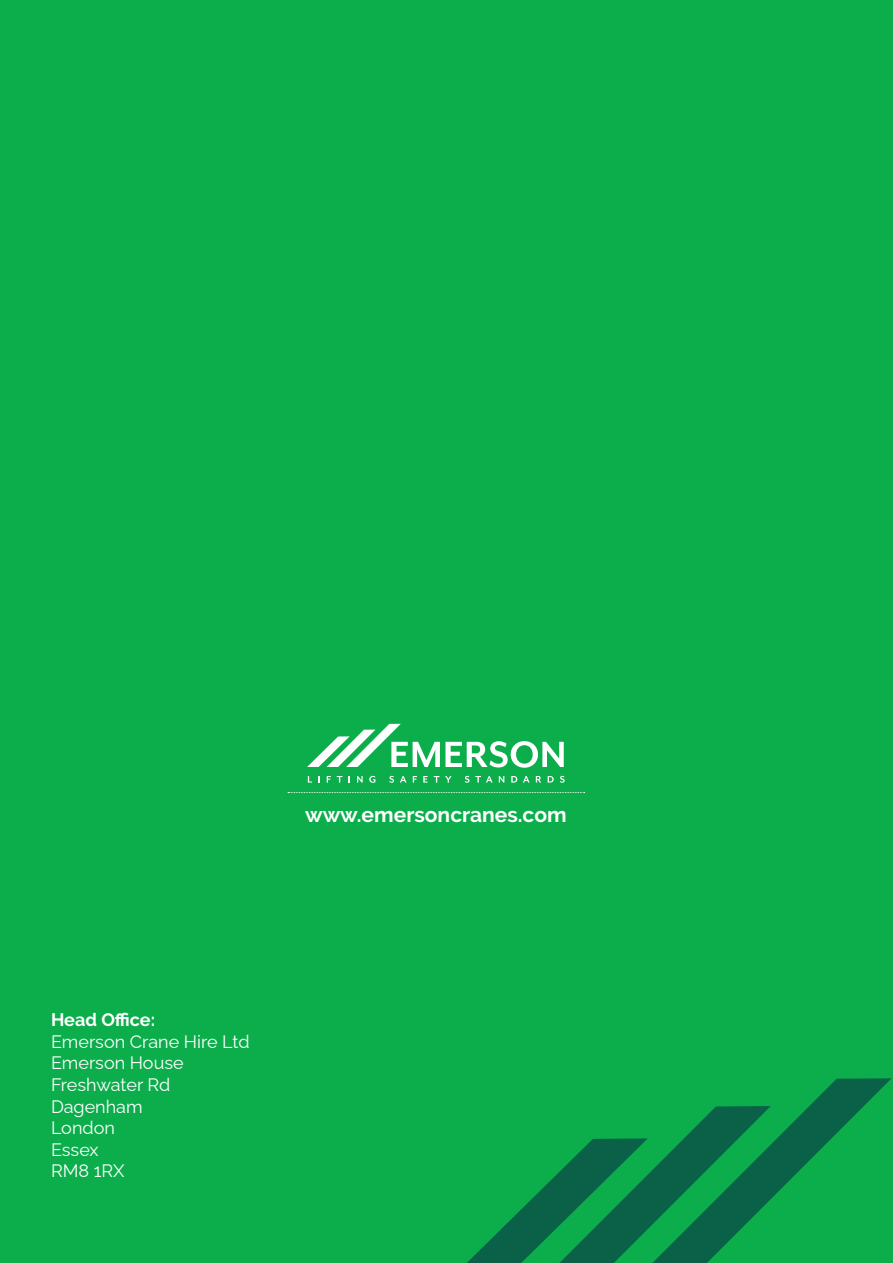
<style>
.page{position:relative;width:893px;height:1263px;background:#0cae4c}
.page>*{position:absolute;margin:0;border:0;box-sizing:border-box;transform-origin:0 0}
.Paragraph_Header{font:700 21px "Raleway";color:#fff}
.Green_Headers{font:18px "Raleway";color:#fff}
.Green_Headers-2{font:700 18px "Raleway";color:#fff}
</style>
<div class="page">
<svg style="left:467px;top:1078px;width:424px;height:185px"></svg>
<svg style="left:288px;top:792px;width:297px;height:1px"></svg>
<svg style="left:308px;top:776px;width:4px;height:6px"></svg>
<svg style="left:318px;top:776px;width:2px;height:6px"></svg>
<svg style="left:327px;top:776px;width:4px;height:6px"></svg>
<svg style="left:337px;top:776px;width:5px;height:6px"></svg>
<svg style="left:357px;top:776px;width:6px;height:6px"></svg>
<svg style="left:369px;top:776px;width:6px;height:7px"></svg>
<svg style="left:389px;top:776px;width:5px;height:7px"></svg>
<svg style="left:400px;top:776px;width:6px;height:6px"></svg>
<svg style="left:413px;top:776px;width:4px;height:6px"></svg>
<svg style="left:423px;top:776px;width:5px;height:6px"></svg>
<svg style="left:434px;top:776px;width:5px;height:6px"></svg>
<svg style="left:445px;top:776px;width:7px;height:6px"></svg>
<svg style="left:465px;top:776px;width:4px;height:7px"></svg>
<svg style="left:475px;top:776px;width:17px;height:6px"></svg>
<svg style="left:499px;top:776px;width:5px;height:6px"></svg>
<svg style="left:511px;top:776px;width:6px;height:6px"></svg>
<svg style="left:523px;top:776px;width:6px;height:6px"></svg>
<svg style="left:536px;top:776px;width:5px;height:6px"></svg>
<svg style="left:548px;top:776px;width:6px;height:6px"></svg>
<svg style="left:560px;top:776px;width:5px;height:7px"></svg>
<svg style="left:307px;top:724px;width:257px;height:44px"></svg>
<p class="Paragraph_Header" style="left:305px;top:803px;width:263px">www.emersoncranes.com</p>
<p class="Green_Headers-2" style="left:51px;top:1009px;width:106px">Head Office:</p>
<p class="Green_Headers" style="left:51px;top:1027px;width:200px">Emerson Crane Hire Ltd</p>
<p class="Green_Headers" style="left:51px;top:1049px;width:134px">Emerson House</p>
<p class="Green_Headers" style="left:51px;top:1070px;width:121px">Freshwater Rd</p>
<p class="Green_Headers" style="left:51px;top:1092px;width:93px">Dagenham</p>
<p class="Green_Headers" style="left:51px;top:1113px;width:65px">London</p>
<p class="Green_Headers" style="left:51px;top:1135px;width:49px">Essex</p>
<p class="Green_Headers" style="left:51px;top:1157px;width:75px">RM8 1RX</p>
</div>
